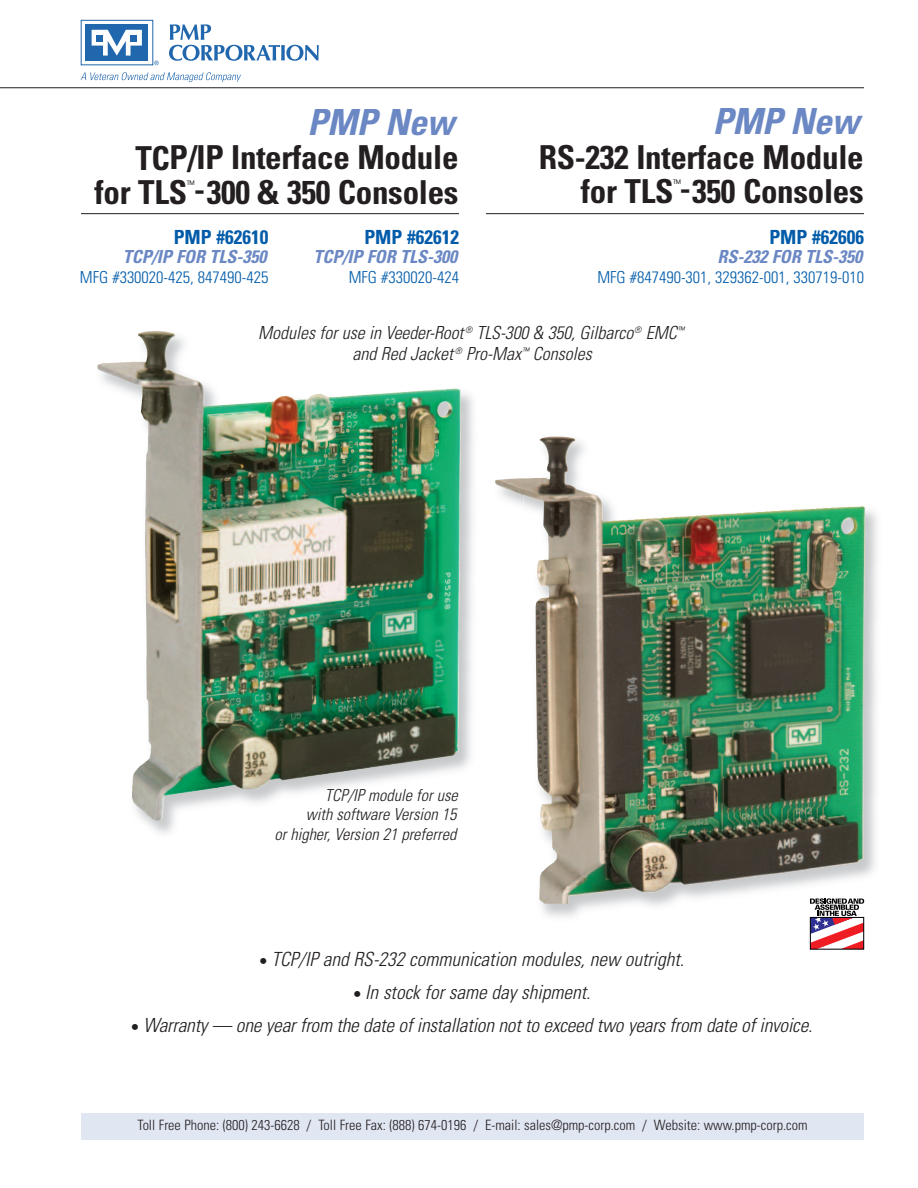
<style>
.page{position:relative;width:918px;height:1188px;background:#fff}
.page>*{position:absolute;margin:0;border:0;box-sizing:border-box;transform-origin:0 0}
.t1{font:italic 700 condensed 36px "Univers";letter-spacing:-.01em;color:#6b88c4}
.t2{font:700 condensed 33px/34.5px "Univers";letter-spacing:-.01em;color:#231f20;text-align:right}
.t3{font:italic 300 condensed 19.5px "Univers";letter-spacing:-.01em;color:#231f20}
.t4{font:700 condensed 19.5px "Univers";color:#015ba9}
.t5{font:italic 300 condensed 18px/21px "Univers";color:#231f20;text-align:center}
.t6{font:italic 700 condensed 18px "Univers";color:#6b88c4}
.t7{font:300 condensed 16.5px "Univers";color:#015ba9}
.t8{font:italic 300 condensed 16.5px/19.5px "Univers";color:#231f20;text-align:right}
.t9{font:300 condensed 14.25px "Univers";color:#231f20}
.t10{font:300 condensed 10.5px "Univers";color:#231f20}
.s1{font-weight:400;font-style:normal}
</style>
<div class="page">
<img style="left:527px;top:437px;width:338px;height:467px">
<hr style="left:0;top:87px;width:864px;height:1px;background:#231f20">
<svg style="left:169px;top:24px;width:150px;height:37px"></svg>
<div style="left:86px;top:24px;width:62px;height:36px;background:#2167ad"></div>
<div style="left:81px;top:20px;width:72px;height:45px;border:1px solid #2167ad"></div>
<svg style="left:92px;top:30px;width:50px;height:26px"></svg>
<svg style="left:154px;top:61px;width:5px;height:4px"></svg>
<svg style="left:81px;top:72px;width:160px;height:10px"></svg>
<hr style="left:486px;top:213px;width:378px;height:1px;background:#231f20">
<hr style="left:81px;top:213px;width:378px;height:1px;background:#231f20">
<div style="left:81px;top:1113px;width:783px;height:27px;background:#e1e6f3"></div>
<svg style="left:810px;top:898px;width:54px;height:51px"></svg>
<img style="left:132px;top:393px;width:341px;height:441px">
<img style="left:498px;top:478px;width:29px;height:32px">
<img style="left:495px;top:478px;width:28px;height:17px">
<img style="left:97px;top:330px;width:364px;height:456px">
<h1 class="t1" style="left:308px;top:109px;width:148px">PMP New</h1>
<h2 class="t2" style="left:95px;top:143px;width:366px">TCP/IP Interface Module for TLS -300 &amp; 350 Consoles</h2>
<p class="t10" style="left:187px;top:180px;width:9px">™</p>
<p class="t4" style="left:174px;top:229px;width:96px">PMP #62610</p>
<p class="t6" style="left:123px;top:250px;width:145px">TCP/IP FOR TLS-350</p>
<p class="t7" style="left:80px;top:271px;width:190px">MFG #330020-425, 847490-425</p>
<p class="t4" style="left:364px;top:229px;width:96px">PMP #62612</p>
<p class="t6" style="left:314px;top:250px;width:145px">TCP/IP FOR TLS-300</p>
<p class="t7" style="left:349px;top:271px;width:112px">MFG #330020-424</p>
<h1 class="t1" style="left:713px;top:108px;width:148px">PMP New</h1>
<h2 class="t2" style="left:539px;top:143px;width:327px">RS-232 Interface Module for TLS -350 Consoles</h2>
<p class="t10" style="left:673px;top:179px;width:9px">™</p>
<p class="t4" style="left:769px;top:229px;width:96px">PMP #62606</p>
<p class="t6" style="left:718px;top:250px;width:146px">RS-232 FOR TLS-350</p>
<p class="t7" style="left:597px;top:271px;width:268px">MFG #847490-301, 329362-001, 330719-010</p>
<p class="t5" style="left:258px;top:324px;width:427px">Modules for use in Veeder-Root <sup>®</sup> TLS-300 &amp; 350, Gilbarco<sup>®</sup> EMC<sup>™ </sup>and Red Jacket <sup>®</sup> Pro-Max<sup>™</sup> Consoles</p>
<p class="t8" style="left:274px;top:787px;width:185px">TCP/IP module for use<br>with software Version 15<br>or higher, Version 21 preferred</p>
<p class="t3" style="left:260px;top:952px;width:426px"><span class="s1">•</span> TCP/IP and RS-232 communication modules, new outright.</p>
<p class="t3" style="left:354px;top:985px;width:238px"><span class="s1">•</span> In stock for same day shipment.</p>
<p class="t3" style="left:132px;top:1018px;width:682px"><span class="s1">•</span> Warranty — one year from the date of installation not to exceed two years from date of invoice.</p>
<p class="t9" style="left:137px;top:1120px;width:672px">Toll Free Phone: (800) 243-6628 / Toll Free Fax: (888) 674-0196 / E-mail: sales@pmp-corp.com / Website: www.pmp-corp.com</p>
</div>
